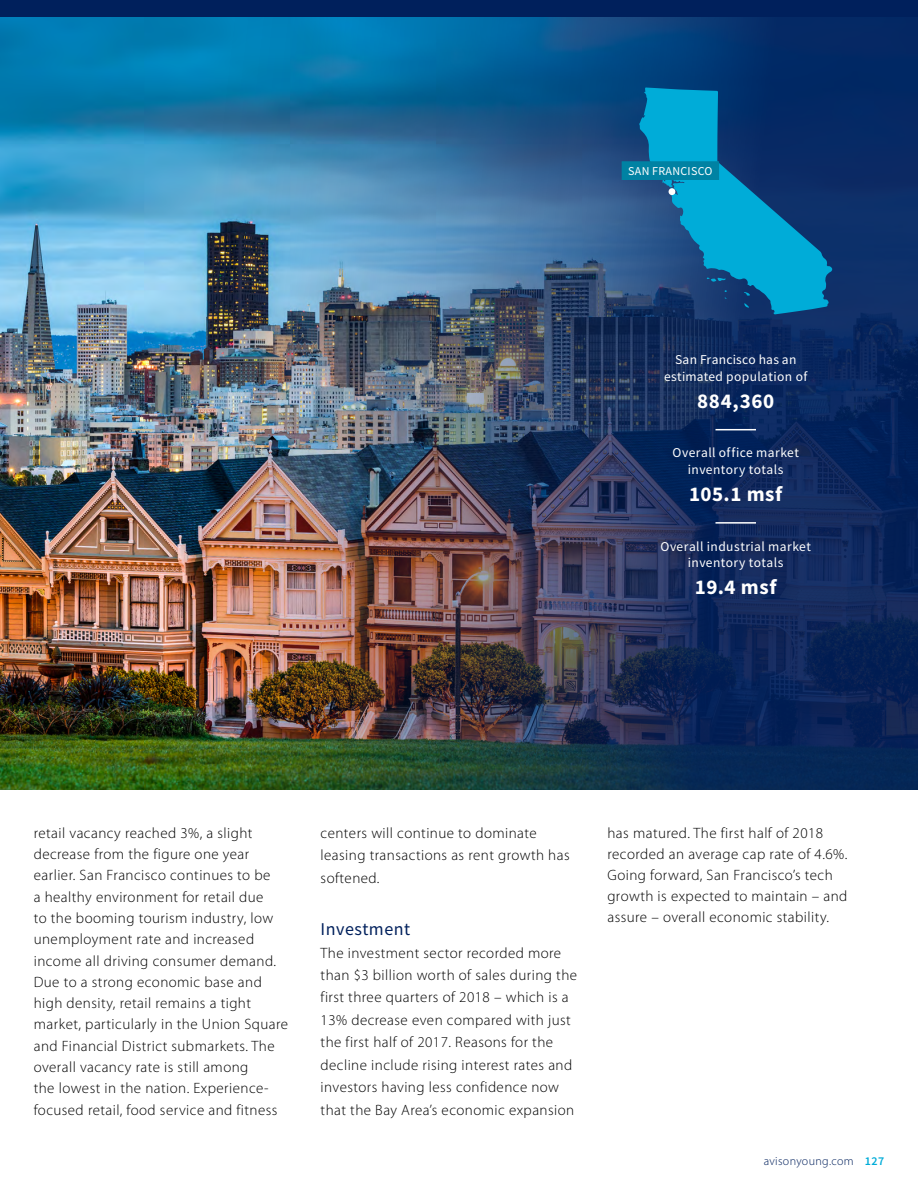
<style>
.page{position:relative;width:918px;height:1188px;background:#fff}
.page>*{position:absolute;margin:0;border:0;box-sizing:border-box;transform-origin:0 0}
.t1{font:700 21px "Source Sans Pro";letter-spacing:.03em;color:#fff}
.t2{font:18px "Source Sans Pro";letter-spacing:.03em;color:#00205c}
.t3{font:300 15px/21.3px "Myriad Pro";letter-spacing:.03em;color:#000}
.t4{font:13.5px/16.2px "Source Sans Pro";letter-spacing:.025em;color:#fff;text-align:center}
.t5{font:300 12px "Myriad Pro";letter-spacing:.03em;color:#00205c}
.t6{font:12px "Source Sans Pro";letter-spacing:.025em;color:#fff}
.s1{font-family:"Source Sans Pro";font-weight:600;color:#00acd8}
</style>
<div class="page">
<div style="left:0;top:0;width:918px;height:16px;background:#00205c"></div>
<img style="left:0;top:16px;width:918px;height:774px">
<hr style="left:716px;top:429px;width:40px;height:1px;background:#fff">
<hr style="left:716px;top:522px;width:40px;height:2px;background:#fff">
<svg style="left:639px;top:87px;width:193px;height:227px;background:#0a669a"></svg>
<svg style="left:744px;top:292px;width:6px;height:4px"></svg>
<svg style="left:744px;top:303px;width:5px;height:5px"></svg>
<svg style="left:707px;top:277px;width:19px;height:5px"></svg>
<svg style="left:725px;top:290px;width:2px;height:9px"></svg>
<svg style="left:668px;top:188px;width:8px;height:8px"></svg>
<div style="left:622px;top:161px;width:97px;height:19px;background:#0082a3"></div>
<p class="t6" style="left:628px;top:163px;width:86px">SAN FRANCISCO</p>
<p class="t4" style="left:664px;top:352px;width:145px">San Francisco has an estimated population of</p>
<h1 class="t1" style="left:697px;top:386px;width:78px">884,360</h1>
<p class="t4" style="left:672px;top:445px;width:128px">Overall office market inventory totals</p>
<h1 class="t1" style="left:689px;top:479px;width:95px">105.1 msf</h1>
<p class="t4" style="left:660px;top:538px;width:152px">Overall industrial market inventory totals</p>
<h1 class="t1" style="left:695px;top:573px;width:83px">19.4 msf</h1>
<p class="t3" style="left:34px;top:822px;width:256px">retail vacancy reached 3%, a slight decrease from the figure one year earlier. San Francisco continues to be<br>a healthy environment for retail due<br>to the booming tourism industry, low unemployment rate and increased income all driving consumer demand.<br>Due to a strong economic base and high density, retail remains a tight market, particularly in the Union Square and Financial District submarkets. The overall vacancy rate is still among<br>the lowest in the nation. Experience&shy;focused retail, food service and fitness</p>
<p class="t3" style="left:321px;top:821px;width:251px;line-height:22.4px">centers will continue to dominate leasing transactions as rent growth has softened.</p>
<p class="t2" style="left:321px;top:918px;width:91px">Investment</p>
<p class="t3" style="left:321px;top:941px;width:258px;line-height:22.5px">The investment sector recorded more than $3 billion worth of sales during the first three quarters of 2018 – which is a 13% decrease even compared with just the first half of 2017. Reasons for the decline include rising interest rates and investors having less confidence now that the Bay Area’s economic expansion</p>
<p class="t3" style="left:608px;top:822px;width:241px">has matured. The first half of 2018 recorded an average cap rate of 4.6%.<br>Going forward, San Francisco’s tech growth is expected to maintain – and assure – overall economic stability.</p>
<p class="t5" style="left:764px;top:1154px;width:122px">avisonyoung.com <span class="s1">127</span></p>
</div>
